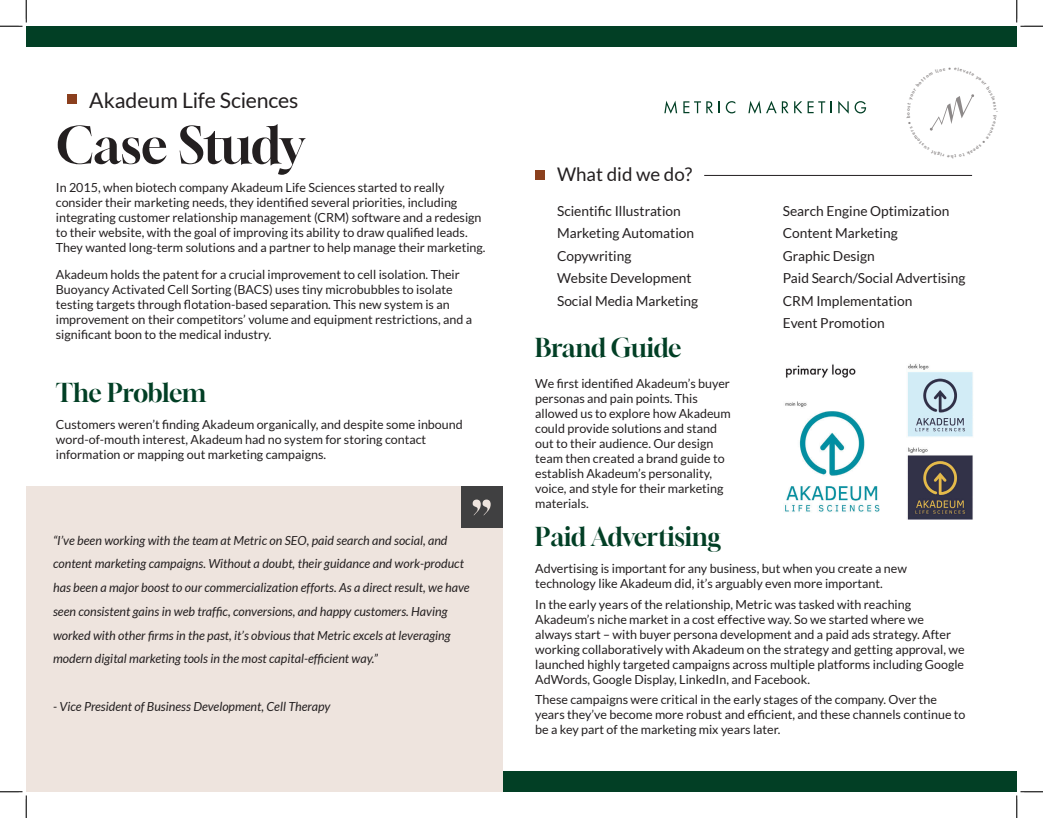
<style>
.page{position:relative;width:1043px;height:818px;background:#fff}
.page>*{position:absolute;margin:0;border:0;box-sizing:border-box;transform-origin:0 0}
.t1{font:50px "Gloock";letter-spacing:-.01em;color:#231f20}
.t2{font:25px "Gloock";letter-spacing:-.015em;color:#023f25}
.t3{font:21.25px "Lato";letter-spacing:-.005em;color:#231f20}
.t4{font:18.75px "Lato";color:#231f20}
.t5{font:13.75px/22.5px "Lato";color:#231f20}
.t6{font:12.5px/15px "Lato";color:#231f20}
.t7{font:italic 12.5px/23.8px "Lato";color:#231f20}
</style>
<div class="page">
<div style="left:495px;top:770px;width:521px;height:21px;background:#023f25"></div>
<div style="left:26px;top:26px;width:990px;height:21px;background:#023f25"></div>
<div style="left:67px;top:94px;width:10px;height:10px;background:#8b3f1e"></div>
<div style="left:26px;top:486px;width:476px;height:305px;background:#eee4de"></div>
<div style="left:535px;top:170px;width:9px;height:10px;background:#8b401e"></div>
<hr style="left:704px;top:175px;width:268px;height:1px;background:#231f20">
<div style="left:461px;top:486px;width:41px;height:42px;background:#404041"></div>
<svg style="left:472px;top:499px;width:18px;height:16px"></svg>
<svg style="left:664px;top:101px;width:13px;height:13px"></svg>
<svg style="left:683px;top:101px;width:52px;height:12px"></svg>
<svg style="left:748px;top:101px;width:40px;height:13px"></svg>
<svg style="left:794px;top:101px;width:37px;height:12px"></svg>
<svg style="left:838px;top:101px;width:10px;height:13px"></svg>
<svg style="left:854px;top:101px;width:12px;height:12px"></svg>
<img style="left:785px;top:364px;width:188px;height:156px">
<svg style="left:0;top:0;width:27px;height:27px"></svg>
<svg style="left:0;top:791px;width:27px;height:27px"></svg>
<svg style="left:1016px;top:0;width:26px;height:27px"></svg>
<svg style="left:1015px;top:790px;width:27px;height:28px"></svg>
<svg style="left:929px;top:94px;width:45px;height:37px"></svg>
<h3 class="t3" style="left:89px;top:91px;width:211px">Akadeum Life Sciences</h3>
<h1 class="t1" style="left:56px;top:124px;width:249px">Case Study</h1>
<p class="t6" style="left:56px;top:181px;width:431px">In 2015, when biotech company Akadeum Life Sciences started to really consider their marketing needs, they identified several priorities, including integrating customer relationship management (CRM) software and a redesign to their website, with the goal of improving its ability to draw qualified leads.<br>They wanted long-term solutions and a partner to help manage their marketing.</p>
<p class="t6" style="left:56px;top:266px;width:418px">Akadeum holds the patent for a crucial improvement to cell isolation. Their Buoyancy Activated Cell Sorting (BACS) uses tiny microbubbles to isolate testing targets through flotation-based separation. This new system is an improvement on their competitors’ volume and equipment restrictions, and a significant boon to the medical industry.</p>
<h2 class="t2" style="left:56px;top:382px;width:152px">The Problem</h2>
<p class="t6" style="left:56px;top:417px;width:408px">Customers weren’t finding Akadeum organically, and despite some inbound word-of-mouth interest, Akadeum had no system for storing contact information or mapping out marketing campaigns.</p>
<p class="t7" style="left:53px;top:529px;width:418px">“I’ve been working with the team at Metric on SEO, paid search and social, and content marketing campaigns. Without a doubt, their guidance and work-product has been a major boost to our commercialization efforts. As a direct result, we have seen consistent gains in web traffic, conversions, and happy customers. Having worked with other firms in the past, it’s obvious that Metric excels at leveraging modern digital marketing tools in the most capital-efficient way.”</p>
<p class="t7" style="left:53px;top:694px;width:279px">- Vice President of Business Development, Cell Therapy</p>
<h3 class="t4" style="left:557px;top:166px;width:137px">What did we do?</h3>
<p class="t5" style="left:557px;top:199px;width:143px">Scientific Illustration<br>Marketing Automation<br>Copywriting<br>Website Development<br>Social Media Marketing</p>
<p class="t5" style="left:782px;top:200px;width:184px">Search Engine Optimization<br>Content Marketing<br>Graphic Design<br>Paid Search/Social Advertising<br>CRM Implementation<br>Event Promotion</p>
<h2 class="t2" style="left:535px;top:337px;width:148px">Brand Guide</h2>
<p class="t6" style="left:535px;top:375px;width:197px">We first identified Akadeum’s buyer personas and pain points. This allowed us to explore how Akadeum could provide solutions and stand out to their audience. Our design team then created a brand guide to establish Akadeum’s personality, voice, and style for their marketing materials.</p>
<h2 class="t2" style="left:535px;top:526px;width:187px">Paid Advertising</h2>
<p class="t6" style="left:535px;top:561px;width:373px">Advertising is important for any business, but when you create a new technology like Akadeum did, it’s arguably even more important.</p>
<p class="t6" style="left:535px;top:597px;width:431px">In the early years of the relationship, Metric was tasked with reaching Akadeum’s niche market in a cost effective way. So we started where we<br>always start – with buyer persona development and a paid ads strategy. After working collaboratively with Akadeum on the strategy and getting approval, we launched highly targeted campaigns across multiple platforms including Google AdWords, Google Display, LinkedIn, and Facebook.</p>
<p class="t6" style="left:535px;top:692px;width:432px">These campaigns were critical in the early stages of the company. Over the years they’ve become more robust and efficient, and these channels continue to be a key part of the marketing mix years later.</p>
</div>
